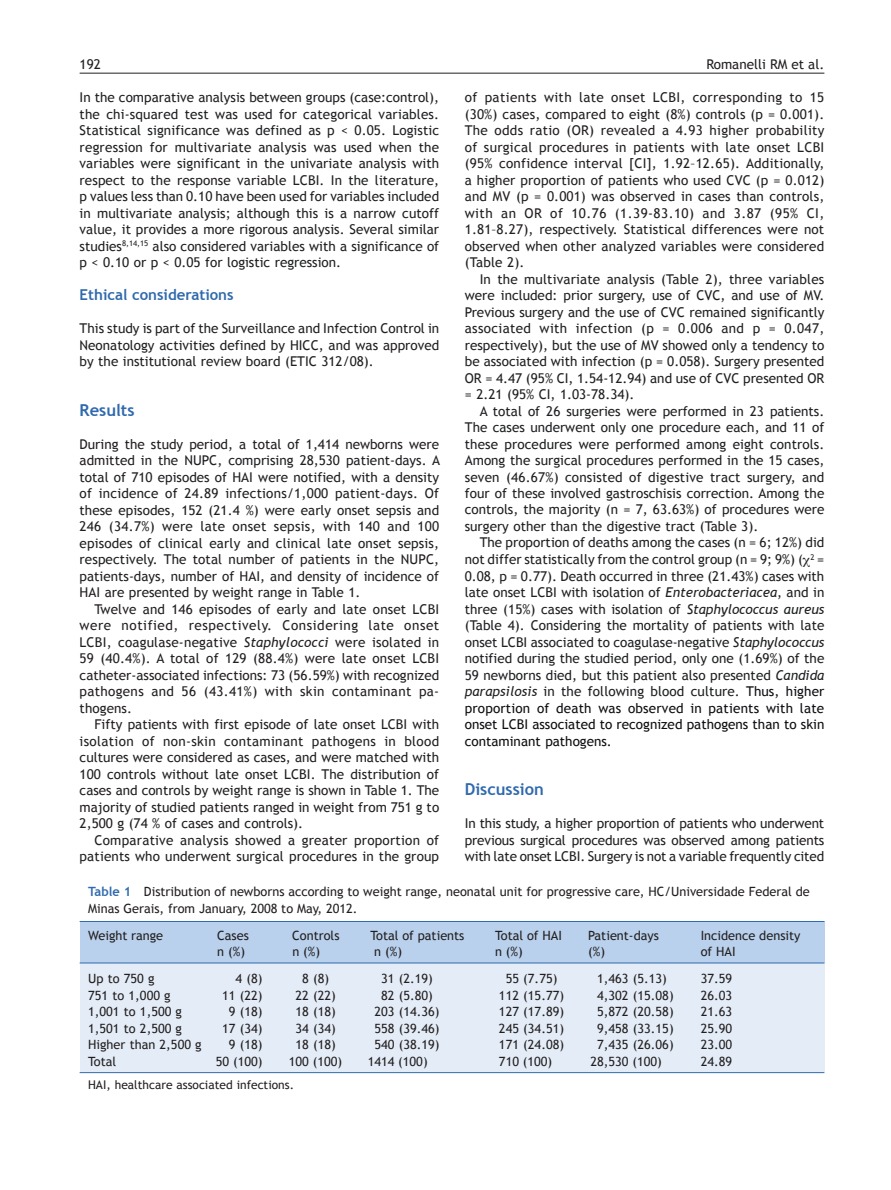
<style>
.page{position:relative;width:891px;height:1190px;background:#fff}
.page>*{position:absolute;margin:0;border:0;box-sizing:border-box;transform-origin:0 0}
.t1{font:700 16.5px "Trebuchet MS";color:#306aad}
.t2{font:700 15px "Trebuchet MS";color:#306aad}
.t3{font:13.5px/16.5px "Trebuchet MS";color:#1f2022;text-align:justify}
.t4{font:13.5px/16.5px "Trebuchet MS";letter-spacing:.01em;color:#231f20;text-align:justify}
.t5{font:12.75px/16.5px "Trebuchet MS";color:#231f20}
.t6{font:12px "Trebuchet MS";color:#231f20}
.s1{color:#231f20}
.s2{color:#1f2022}
.s3{font-style:italic}
.s4{color:#0f0d11}
.s5{font-weight:700;color:#306aad}
</style>
<div class="page">
<hr style="left:80px;top:73px;width:744px;height:1px;background:#231f20">
<div style="left:80px;top:922px;width:744px;height:131px;background:#b9d1ec"></div>
<div style="left:80px;top:964px;width:744px;height:108px;background:#e4edf7"></div>
<hr style="left:80px;top:921px;width:744px;height:1px;background:#306aad">
<hr style="left:80px;top:963px;width:744px;height:1px;background:#306aad">
<hr style="left:80px;top:1072px;width:744px;height:1px;background:#306aad">
<p class="t4" style="left:80px;top:56px;width:23px">192</p>
<p class="t4" style="left:706px;top:56px;width:119px">Romanelli RM et al.</p>
<p class="t3" style="left:80px;top:89px;width:361px">In the comparative analysis between groups (case:control), the chi-squared test was used for categorical variables.<br>Statistical significance was defined as p &lt; 0.05. Logistic regression for multivariate analysis was used when the variables were significant in the univariate <span class="s1">analysis with respect to the response variable LCBI.</span> In the literature, p values less than 0.10 have been used for variables included in multivariate analysis; although this is a narrow cutoff value, it provides a more rigorous analysis. Several similar studies<sup>8,14,15</sup> also considered variables with a significance of p &lt; 0.10 or p &lt; 0.05 for logistic regression.</p>
<p class="t2" style="left:80px;top:285px;width:155px">Ethical considerations</p>
<p class="t4" style="left:80px;top:320px;width:361px">This study is part of <span class="s2">the Surveillance and Infection Control in Neonatology activities defined by HICC,</span> and was approved by the institutional review board (ETIC 312/08).</p>
<p class="t1" style="left:80px;top:399px;width:56px">Results</p>
<p class="t3" style="left:80px;top:436px;width:362px"><span class="s1">During the study period, a total of 1,414 newborns were admitted in the</span> NUPC, comprising 28,530 patient-days. A total of 710 episodes of HAI were notified, with a density of incidence of 24.89 infections/1,000 patient-days. Of these episodes, 152 (21.4 %) were early onset sepsis and 246 (34.7%) were late onset sepsis, with 140 and 100 episodes of clinical early and clinical late onset sepsis, respectively. <span class="s1">The total number of patients in the NUPC, patients-days, number of HAI, and density of incidence of HAI are presented by weight range in Table 1.</span></p>
<p class="t4" style="left:80px;top:601px;width:361px;text-indent:15px">Twelve and 146 episodes of early and late onset LCBI were notified, respectively. Considering late onset LCBI, coagulase-negative <span class="s3">Staphylococci</span> were isolated in 59 (40.4%). A total of 129 (88.4%) were late onset LCBI catheter-associated infections: 73 (56.59%) with recognized pathogens and 56 (43.41%) with skin contaminant pa&shy;thogens.</p>
<p class="t4" style="left:80px;top:716px;width:361px;text-indent:15px">Fifty patients with first episode of late onset LCBI with isolation of non-skin contaminant pathogens in blood cultures were considered as cases, and were matched with 100 controls without late onset LCBI. The distribution of cases and controls by weight range is shown in Table 1. The majority of studied patients ranged in weight from 751 g to 2,500 g (74 % of cases and controls).</p>
<p class="t4" style="left:80px;top:832px;width:361px;text-align:right">Comparative analysis showed a greater proportion of patients who underwent surgical procedures in the group</p>
<p class="t4" style="left:464px;top:89px;width:361px">of patients with late onset LCBI, corresponding to 15 (30%) cases, compared to eight (8%) controls (p = 0.001).<br>The odds ratio (OR) revealed a 4.93 higher probability of surgical procedures in patients with late onset LCBI (95% confidence interval [CI], 1.92–12.65). Additionally, a higher proportion of patients who used CVC (p = 0.012) and MV (p = 0.001) was observed in cases than controls, with an OR of 10.76 (1.39-83.10) and 3.87 (95% CI, 1.81–8.27), respectively. Statistical differences were not observed when other analyzed variables were considered (Table 2).</p>
<p class="t3" style="left:464px;top:271px;width:361px;text-indent:15px">In the multivariate analysis (Table 2), three variables were included: prior surgery, use of CVC, and use of MV.<br>Previous surgery and the use of CVC remained significantly associated with infection (p = 0.006 and p = 0.047, respectively), but the use of MV showed only a tendency to be associated with infection (p = 0.058). Surgery presented OR = 4.47 (95% CI, 1.54-12.94) and use of CVC presented OR = 2.21 (95% CI, 1.03-78.34).</p>
<p class="t3" style="left:464px;top:403px;width:361px;text-indent:15px">A total of 26 surgeries were performed in 23 patients.<br>The cases underwent only one procedure each, and 11 of these procedures were performed among eight controls.<br>Among the surgical procedures performed in the 15 cases, seven (46.67%) consisted of digestive tract surgery, and four of these involved gastroschisis correction. Among the controls, the majority (n = 7, 63.63%) of procedures were surgery other than the digestive tract <span class="s1">(Table 3).</span></p>
<p class="t3" style="left:464px;top:535px;width:361px;text-indent:15px">The proportion of deaths among the cases (n = 6; 12%) did not differ statistically from the control group (n = 9; 9%) ( <sup>2</sup> = 0.08, p = 0.77). Death occurred in three (21.43%) cases with late onset LCBI with isolation of <span class="s3">Enterobacteriacea</span>, and in three (15%) cases with isolation of <span class="s3">Staphylococcus aureus </span>(Table 4). Considering the mortality of patients with late onset LCBI associated to coagulase-negative <span class="s3">Staphylococcus </span>notified during the studied period, only one (1.69%) of the 59 newborns died, but this patient also presented <span class="s3">Candida parapsilosis</span> in the following blood culture. <span class="s4">Thus, higher proportion of death was observed in patients with late onset LCBI associated to recognized pathogens than to skin contaminant pathogens.</span></p>
<p class="t1" style="left:464px;top:779px;width:81px">Discussion</p>
<p class="t4" style="left:464px;top:815px;width:361px">In this study, a higher proportion of patients who underwent previous surgical procedures was observed among patients with late onset LCBI. Surgery is not a variable frequently cited</p>
<p class="t5" style="left:88px;top:883px;width:722px"><span class="s5">Table 1</span> Distribution of newborns according to weight range, neonatal unit for progressive care, HC/Universidade Federal de<br>Minas Gerais, from January, 2008 to May, 2012.</p>
<p class="t5" style="left:88px;top:927px;width:77px">Weight range</p>
<p class="t5" style="left:217px;top:927px;width:33px">Cases</p>
<p class="t5" style="left:292px;top:927px;width:49px">Controls</p>
<p class="t5" style="left:370px;top:927px;width:96px">Total of patients</p>
<p class="t5" style="left:495px;top:927px;width:68px">Total of HAI</p>
<p class="t5" style="left:588px;top:927px;width:72px">Patient-days</p>
<p class="t5" style="left:700px;top:927px;width:101px">Incidence density</p>
<p class="t5" style="left:217px;top:944px;width:29px">n (%)</p>
<p class="t5" style="left:292px;top:944px;width:29px">n (%)</p>
<p class="t5" style="left:374px;top:944px;width:29px">n (%)</p>
<p class="t5" style="left:495px;top:944px;width:29px">n (%)</p>
<p class="t5" style="left:588px;top:944px;width:19px">(%)</p>
<p class="t5" style="left:700px;top:944px;width:36px">of HAI</p>
<p class="t5" style="left:88px;top:971px;width:68px">Up to 750 g</p>
<p class="t5" style="left:235px;top:971px;width:28px">4 (8)</p>
<p class="t5" style="left:302px;top:971px;width:28px">8 (8)</p>
<p class="t5" style="left:381px;top:971px;width:53px">31 (2.19)</p>
<p class="t5" style="left:505px;top:971px;width:53px">55 (7.75)</p>
<p class="t5" style="left:597px;top:971px;width:71px">1,463 (5.13)</p>
<p class="t5" style="left:700px;top:971px;width:33px">37.59</p>
<p class="t5" style="left:88px;top:987px;width:84px">751 to 1,000 g</p>
<p class="t5" style="left:222px;top:987px;width:42px">11 (22)</p>
<p class="t5" style="left:295px;top:987px;width:42px">22 (22)</p>
<p class="t5" style="left:381px;top:987px;width:53px">82 (5.80)</p>
<p class="t5" style="left:499px;top:987px;width:67px">112 (15.77)</p>
<p class="t5" style="left:597px;top:987px;width:78px">4,302 (15.08)</p>
<p class="t5" style="left:700px;top:987px;width:33px">26.03</p>
<p class="t5" style="left:88px;top:1004px;width:95px">1,001 to 1,500 g</p>
<p class="t5" style="left:229px;top:1004px;width:35px">9 (18)</p>
<p class="t5" style="left:295px;top:1004px;width:42px">18 (18)</p>
<p class="t5" style="left:374px;top:1004px;width:67px">203 (14.36)</p>
<p class="t5" style="left:499px;top:1004px;width:67px">127 (17.89)</p>
<p class="t5" style="left:597px;top:1004px;width:78px">5,872 (20.58)</p>
<p class="t5" style="left:700px;top:1004px;width:33px">21.63</p>
<p class="t5" style="left:88px;top:1020px;width:95px">1,501 to 2,500 g</p>
<p class="t5" style="left:222px;top:1020px;width:42px">17 (34)</p>
<p class="t5" style="left:295px;top:1020px;width:42px">34 (34)</p>
<p class="t5" style="left:374px;top:1020px;width:67px">558 (39.46)</p>
<p class="t5" style="left:499px;top:1020px;width:67px">245 (34.51)</p>
<p class="t5" style="left:597px;top:1020px;width:78px">9,458 (33.15)</p>
<p class="t5" style="left:700px;top:1020px;width:33px">25.90</p>
<p class="t5" style="left:88px;top:1037px;width:115px">Higher than 2,500 g</p>
<p class="t5" style="left:229px;top:1037px;width:35px">9 (18)</p>
<p class="t5" style="left:295px;top:1037px;width:42px">18 (18)</p>
<p class="t5" style="left:374px;top:1037px;width:67px">540 (38.19)</p>
<p class="t5" style="left:499px;top:1037px;width:67px">171 (24.08)</p>
<p class="t5" style="left:597px;top:1037px;width:78px">7,435 (26.06)</p>
<p class="t5" style="left:700px;top:1037px;width:33px">23.00</p>
<p class="t5" style="left:88px;top:1053px;width:30px">Total</p>
<p class="t5" style="left:216px;top:1053px;width:48px">50 (100)</p>
<p class="t5" style="left:289px;top:1053px;width:55px">100 (100)</p>
<p class="t5" style="left:367px;top:1053px;width:61px">1414 (100)</p>
<p class="t5" style="left:499px;top:1053px;width:55px">710 (100)</p>
<p class="t5" style="left:590px;top:1053px;width:73px">28,530 (100)</p>
<p class="t5" style="left:700px;top:1053px;width:33px">24.89</p>
<p class="t6" style="left:88px;top:1078px;width:207px">HAI, healthcare associated infections.</p>
</div>
